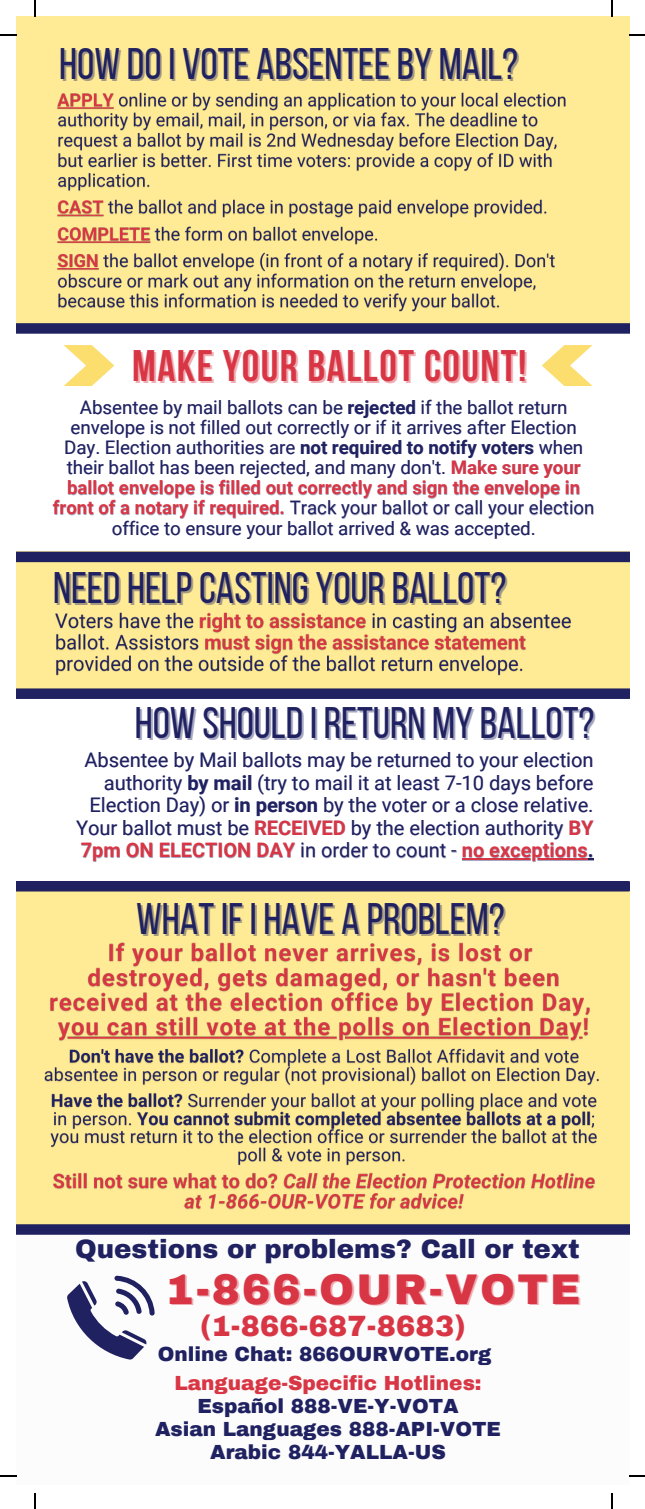
<style>
.page{position:relative;width:645px;height:1509px;background:#fff}
.page>*{position:absolute;margin:0;border:0;box-sizing:border-box;transform-origin:0 0}
.t1{font:44px "Bebas Neue";color:#1f2161}
.t2{font:700 44px "Bebas Neue";letter-spacing:.035em;color:#d93645}
.t3{font:900 42px "Archivo";letter-spacing:.055em;color:#d93645}
.t4{font:900 28.8px "Archivo";letter-spacing:.01em;color:#d93645}
.t5{font:900 26px "Archivo";color:#1f2161}
.t6{font:20px/22.4px "Roboto";color:#1f2161;text-align:right}
.t7{font:900 20px/23px "Archivo";color:#1f2161;text-align:center}
.t8{font:900 20px "Archivo";color:#d93645}
.t9{font:18.6px/20.2px "Roboto";color:#1f2161;text-align:center}
.s1{font-weight:700}
.s2{color:rgb(31 33 97/.4)}
.s3{font-weight:700;color:#d93645}
.s4{font-weight:700;color:rgb(31 33 97/.4)}
</style>
<div class="page">
<div style="left:16px;top:16px;width:612px;height:307px;background:#ffeb96"></div>
<div style="left:16px;top:886px;width:612px;height:342px;background:#ffeb96"></div>
<div style="left:16px;top:323px;width:612px;height:10px;background:#1f2161"></div>
<div style="left:16px;top:880px;width:611px;height:11px;background:#1f2161"></div>
<div style="left:16px;top:1223px;width:612px;height:11px;background:#1f2161"></div>
<div style="left:16px;top:551px;width:612px;height:142px;background:#ffeb96"></div>
<div style="left:16px;top:551px;width:612px;height:11px;background:#1f2161"></div>
<div style="left:16px;top:688px;width:612px;height:11px;background:#1f2161"></div>
<svg style="left:67px;top:1275px;width:87px;height:84px"></svg>
<svg style="left:542px;top:345px;width:50px;height:41px"></svg>
<svg style="left:63px;top:345px;width:51px;height:41px"></svg>
<hr style="left:461px;top:858px;width:126px;height:2px;background:#d93645">
<svg style="left:587px;top:858px;width:6px;height:2px"></svg>
<img style="left:44px;top:942px;width:555px;height:268px">
<img style="left:57px;top:92px;width:509px;height:220px">
<img style="left:55px;top:612px;width:516px;height:64px">
<svg style="left:34px;top:0;width:2px;height:17px"></svg>
<svg style="left:0;top:35px;width:16px;height:1px"></svg>
<svg style="left:611px;top:0;width:1px;height:17px"></svg>
<svg style="left:628px;top:35px;width:16px;height:1px"></svg>
<svg style="left:34px;top:1493px;width:2px;height:15px"></svg>
<svg style="left:0;top:1475px;width:16px;height:1px"></svg>
<svg style="left:611px;top:1493px;width:1px;height:15px"></svg>
<svg style="left:629px;top:1475px;width:15px;height:1px"></svg>
<h1 class="t1" style="left:59px;top:46px;width:460px">HOW DOI VOTE ABSENTEEBY MAIL?</h1>
<h1 class="t2" style="left:132px;top:348px;width:395px">MAKE YOUR BALLOT COUNT!</h1>
<p class="t9" style="left:53px;top:397px;width:542px">Absentee by mail ballots can be <span class="s1">rejected</span> if the ballot return envelope is not filled out correctly or if it arrives after Election Day. Election authorities are <span class="s1">not required to notify voters</span> <span class="s2">when </span>their ballot has been rejected, and many don't. <span class="s3">Make sure your ballot envelope is filled out correctly and sign the envelope in front of a notary if required.</span> Track your ballot or call your election office to ensure your ballot arrived &amp; was accepted.</p>
<h1 class="t1" style="left:53px;top:570px;width:454px">NEED HELPCASTING YOURBALLOT?</h1>
<h1 class="t1" style="left:135px;top:705px;width:460px">HOW SHOULDI RETURN MY BALLOT?</h1>
<p class="t6" style="left:76px;top:749px;width:519px">Absentee by Mail ballots may be returned to your election authority <span class="s1">by mail</span> (try to mail it at least 7-10 days before Election Day) or <span class="s1">in person</span> by the voter or a close relative.<br>Your ballot must be <span class="s3">RECEIVED</span> by the election authority <span class="s4">BY </span><span class="s3">7pm ON ELECTION DAY</span> in order to count - <span class="s3">no exceptions</span><span class="s4">.</span></p>
<h1 class="t1" style="left:136px;top:900px;width:369px">WHATIFI HAVE A PROBLEM?</h1>
<h3 class="t5" style="left:75px;top:1235px;width:505px">Questions or problems? Call or text</h3>
<h2 class="t3" style="left:165px;top:1266px;width:416px">1-866-OUR-VOTE</h2>
<h3 class="t4" style="left:200px;top:1310px;width:267px">(1-866-687-8683)</h3>
<p class="t7" style="left:158px;top:1342px;width:335px">Online Chat: 866OURVOTE.org</p>
<p class="t8" style="left:174px;top:1371px;width:308px">Language-Specific Hotlines:</p>
<p class="t7" style="left:155px;top:1393px;width:347px">Español 888-VE-Y-VOTA<br>Asian Languages 888-API-VOTE<br>Arabic 844-YALLA-US</p>
</div>
